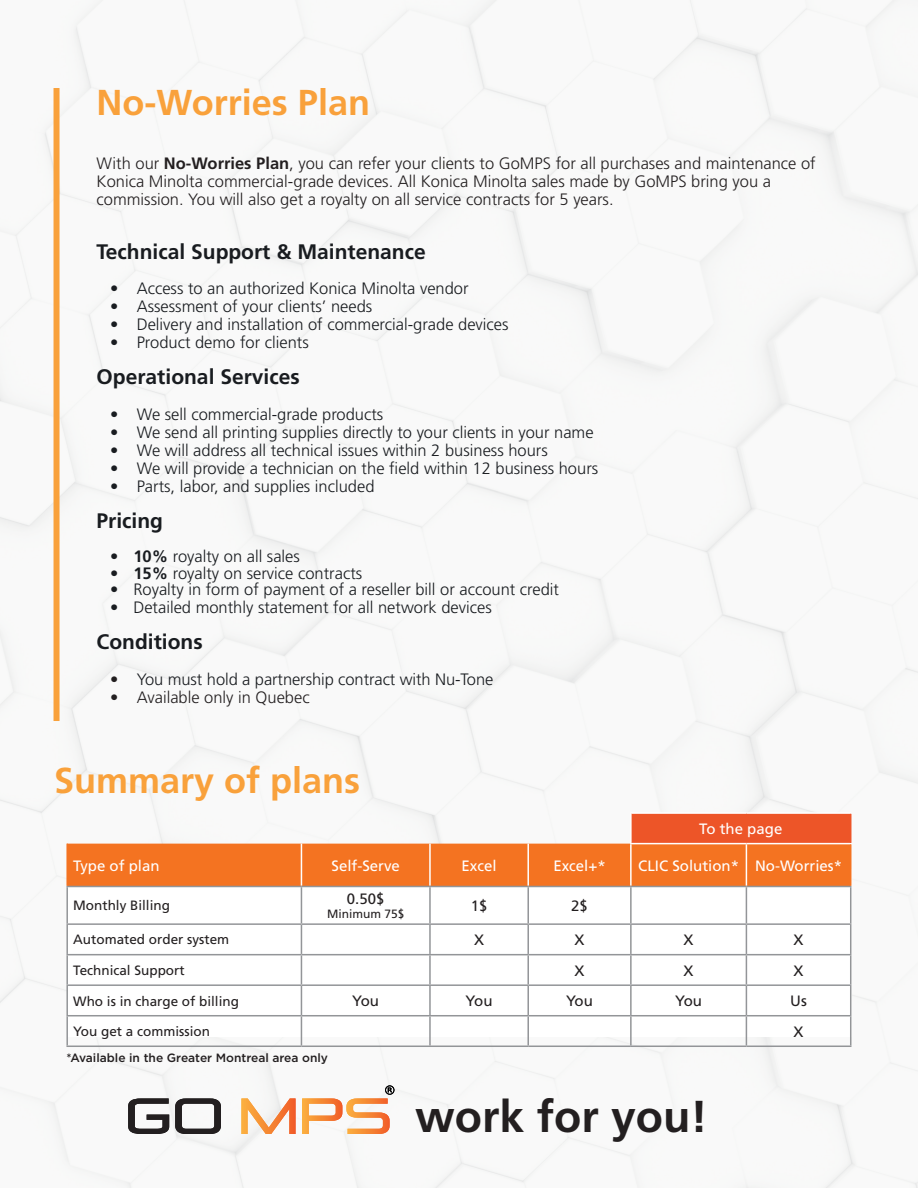
<style>
.page{position:relative;width:918px;height:1188px;background:#fff}
.page>*{position:absolute;margin:0;border:0;box-sizing:border-box;transform-origin:0 0}
.t1{font:700 44.7px "Frutiger LT Std";color:#231f20}
.t2{font:700 36px "Frutiger LT Std";color:#f9a13b}
.t3{font:700 21px "Frutiger LT Std";color:#191c20}
.t4{font:300 16.5px "Frutiger LT Std";color:#191c20}
.t5{font:300 16.5px/18px "Frutiger LT Std";color:#231f20}
.t6{font:15px "Frutiger LT Std";color:#fff}
.t7{font:15px "Frutiger LT Std";color:#231f20}
.t8{font:13.5px "Frutiger LT Std";color:#231f20}
.t9{font:500 12px "Gotham";color:#231f20}
.t10{font:12px "Frutiger LT Std";color:#231f20}
.s1{font-weight:700}
.s2{font-weight:400}
.s3{color:#231f20}
</style>
<div class="page">
<img style="left:0;top:0;width:918px;height:1188px">
<div style="left:68px;top:869px;width:784px;height:167px;background:#fff"></div>
<hr style="left:66px;top:886px;width:235px;height:1px;background:#939598">
<hr style="left:66px;top:887px;width:2px;height:36px;background:#939598">
<hr style="left:66px;top:923px;width:235px;height:2px;background:#939598">
<hr style="left:66px;top:925px;width:2px;height:29px;background:#939598">
<hr style="left:66px;top:954px;width:235px;height:1px;background:#939598">
<hr style="left:66px;top:955px;width:2px;height:29px;background:#939598">
<hr style="left:66px;top:984px;width:235px;height:2px;background:#939598">
<hr style="left:66px;top:986px;width:2px;height:29px;background:#939598">
<hr style="left:66px;top:1015px;width:235px;height:1px;background:#939598">
<hr style="left:66px;top:1016px;width:2px;height:30px;background:#939598">
<hr style="left:66px;top:1046px;width:235px;height:1px;background:#939598">
<hr style="left:66px;top:844px;width:2px;height:42px;background:#f47321">
<hr style="left:630px;top:812px;width:116px;height:2px;background:#fff">
<hr style="left:746px;top:812px;width:105px;height:2px;background:#fff">
<hr style="left:301px;top:886px;width:129px;height:1px;background:#939598">
<hr style="left:301px;top:887px;width:1px;height:36px;background:#939598">
<hr style="left:430px;top:886px;width:98px;height:1px;background:#939598">
<hr style="left:429px;top:887px;width:2px;height:36px;background:#939598">
<hr style="left:528px;top:886px;width:103px;height:1px;background:#939598">
<hr style="left:527px;top:887px;width:2px;height:36px;background:#939598">
<hr style="left:631px;top:886px;width:115px;height:1px;background:#939598">
<hr style="left:630px;top:887px;width:2px;height:36px;background:#939598">
<hr style="left:746px;top:886px;width:105px;height:1px;background:#939598">
<hr style="left:746px;top:887px;width:1px;height:36px;background:#939598">
<hr style="left:850px;top:887px;width:1px;height:36px;background:#939598">
<hr style="left:301px;top:923px;width:129px;height:2px;background:#939598">
<hr style="left:430px;top:923px;width:98px;height:2px;background:#939598">
<hr style="left:429px;top:925px;width:2px;height:29px;background:#939598">
<hr style="left:528px;top:923px;width:103px;height:2px;background:#939598">
<hr style="left:527px;top:925px;width:2px;height:29px;background:#939598">
<hr style="left:631px;top:923px;width:115px;height:2px;background:#939598">
<hr style="left:630px;top:925px;width:2px;height:29px;background:#939598">
<hr style="left:746px;top:923px;width:105px;height:2px;background:#939598">
<hr style="left:301px;top:954px;width:129px;height:1px;background:#939598">
<hr style="left:430px;top:954px;width:98px;height:1px;background:#939598">
<hr style="left:429px;top:955px;width:2px;height:29px;background:#939598">
<hr style="left:528px;top:954px;width:103px;height:1px;background:#939598">
<hr style="left:527px;top:955px;width:2px;height:29px;background:#939598">
<hr style="left:631px;top:954px;width:115px;height:1px;background:#939598">
<hr style="left:630px;top:955px;width:2px;height:29px;background:#939598">
<hr style="left:746px;top:954px;width:105px;height:1px;background:#939598">
<hr style="left:301px;top:984px;width:129px;height:2px;background:#939598">
<svg style="left:301px;top:925px;width:1px;height:90px"></svg>
<hr style="left:430px;top:984px;width:98px;height:2px;background:#939598">
<hr style="left:429px;top:986px;width:2px;height:29px;background:#939598">
<hr style="left:528px;top:984px;width:103px;height:2px;background:#939598">
<hr style="left:527px;top:986px;width:2px;height:29px;background:#939598">
<hr style="left:631px;top:984px;width:115px;height:2px;background:#939598">
<hr style="left:630px;top:986px;width:2px;height:29px;background:#939598">
<hr style="left:746px;top:984px;width:105px;height:2px;background:#939598">
<svg style="left:746px;top:925px;width:1px;height:90px"></svg>
<svg style="left:850px;top:925px;width:1px;height:90px"></svg>
<hr style="left:301px;top:1015px;width:129px;height:1px;background:#939598">
<hr style="left:301px;top:1016px;width:1px;height:30px;background:#939598">
<hr style="left:430px;top:1015px;width:98px;height:1px;background:#939598">
<hr style="left:429px;top:1016px;width:2px;height:30px;background:#939598">
<hr style="left:528px;top:1015px;width:103px;height:1px;background:#939598">
<hr style="left:527px;top:1016px;width:2px;height:30px;background:#939598">
<hr style="left:631px;top:1015px;width:115px;height:1px;background:#939598">
<hr style="left:630px;top:1016px;width:2px;height:30px;background:#939598">
<hr style="left:746px;top:1015px;width:105px;height:1px;background:#939598">
<hr style="left:746px;top:1016px;width:1px;height:30px;background:#939598">
<hr style="left:850px;top:1016px;width:1px;height:30px;background:#939598">
<hr style="left:301px;top:1046px;width:129px;height:1px;background:#939598">
<hr style="left:430px;top:1046px;width:98px;height:1px;background:#939598">
<hr style="left:528px;top:1046px;width:103px;height:1px;background:#939598">
<hr style="left:631px;top:1046px;width:115px;height:1px;background:#939598">
<hr style="left:746px;top:1046px;width:105px;height:1px;background:#939598">
<svg style="left:67px;top:814px;width:784px;height:72px"></svg>
<svg style="left:175px;top:1098px;width:46px;height:36px"></svg>
<svg style="left:241px;top:1098px;width:55px;height:36px"></svg>
<svg style="left:128px;top:1098px;width:41px;height:36px"></svg>
<svg style="left:302px;top:1085px;width:92px;height:49px"></svg>
<div style="left:54px;top:88px;width:6px;height:633px;background:#f9a13b"></div>
<h2 class="t2" style="left:97px;top:81px;width:275px">No-Worries Plan</h2>
<p class="t5" style="left:97px;top:155px;width:721px">With our <span class="s1">No-Worries Plan</span>, you can refer your clients to GoMPS for all purchases and maintenance of<br>Konica Minolta commercial-grade devices. All Konica Minolta sales made by GoMPS bring you a commission. You will also get a royalty on all service contracts for 5 years.</p>
<p class="t3" style="left:97px;top:239px;width:331px">Technical Support &amp; Maintenance</p>
<p class="t4" style="left:110px;top:278px;width:360px">• Access to an authorized Konica Minolta vendor</p>
<p class="t4" style="left:110px;top:296px;width:264px">• Assessment of your clients’ needs</p>
<p class="t4" style="left:110px;top:314px;width:400px">• Delivery and installation of commercial-grade devices</p>
<p class="t4" style="left:110px;top:332px;width:200px">• Product demo for clients</p>
<p class="t3" style="left:97px;top:364px;width:205px">Operational Services</p>
<p class="t4" style="left:110px;top:404px;width:275px">• We sell commercial-grade products</p>
<p class="t4" style="left:110px;top:422px;width:485px">• We send all printing supplies directly to your clients in your name</p>
<p class="t4" style="left:110px;top:440px;width:439px">• We will address all technical issues within 2 business hours</p>
<p class="t4" style="left:110px;top:458px;width:490px">• We will provide a technician on the field within 12 business hours</p>
<p class="t4" style="left:110px;top:476px;width:266px">• Parts, labor, and supplies included</p>
<p class="t3" style="left:97px;top:508px;width:68px">Pricing</p>
<p class="t4" style="left:110px;top:547px;width:191px"><span class="s2">•</span> <span class="s1">10%</span> royalty on all sales</p>
<p class="t4" style="left:110px;top:563px;width:254px"><span class="s2">•</span> <span class="s1">15%</span> royalty on service contracts</p>
<p class="t4" style="left:110px;top:580px;width:450px"><span class="s2">•</span> Royalty in form of payment of a reseller bill or account credit</p>
<p class="t4" style="left:110px;top:598px;width:383px"><span class="s2">•</span> Detailed monthly statement for all network devices</p>
<p class="t3" style="left:97px;top:629px;width:108px">Conditions</p>
<p class="t4" style="left:110px;top:670px;width:385px"><span class="s3">•</span> You must hold a partnership contract with Nu-Tone</p>
<p class="t5" style="left:110px;top:689px;width:201px">• Available only in Quebec</p>
<h2 class="t2" style="left:54px;top:759px;width:308px">Summary of plans</h2>
<p class="t6" style="left:699px;top:820px;width:85px">To the page</p>
<p class="t6" style="left:73px;top:857px;width:88px">Type of plan</p>
<p class="t6" style="left:332px;top:857px;width:70px">Self-Serve</p>
<p class="t6" style="left:462px;top:857px;width:37px">Excel</p>
<p class="t6" style="left:553px;top:857px;width:54px">Excel+*</p>
<p class="t6" style="left:638px;top:857px;width:205px">CLIC Solution* No-Worries*</p>
<p class="t8" style="left:73px;top:898px;width:98px">Monthly Billing</p>
<p class="t7" style="left:347px;top:890px;width:39px">0.50$</p>
<p class="t10" style="left:327px;top:907px;width:79px">Minimum 75$</p>
<p class="t7" style="left:471px;top:897px;width:18px">1$</p>
<p class="t7" style="left:571px;top:897px;width:18px">2$</p>
<p class="t8" style="left:73px;top:932px;width:158px">Automated order system</p>
<p class="t7" style="left:474px;top:931px;width:12px">X</p>
<p class="t7" style="left:575px;top:931px;width:12px">X</p>
<p class="t7" style="left:684px;top:931px;width:12px">X</p>
<p class="t7" style="left:794px;top:931px;width:12px">X</p>
<p class="t8" style="left:73px;top:962px;width:113px">Technical Support</p>
<p class="t7" style="left:575px;top:962px;width:12px">X</p>
<p class="t7" style="left:684px;top:962px;width:12px">X</p>
<p class="t7" style="left:794px;top:962px;width:12px">X</p>
<p class="t8" style="left:73px;top:993px;width:167px">Who is in charge of billing</p>
<p class="t7" style="left:352px;top:992px;width:28px">You</p>
<p class="t7" style="left:466px;top:992px;width:28px">You</p>
<p class="t7" style="left:566px;top:992px;width:28px">You</p>
<p class="t7" style="left:675px;top:992px;width:28px">You</p>
<p class="t7" style="left:790px;top:992px;width:18px">Us</p>
<p class="t8" style="left:73px;top:1023px;width:138px">You get a commission</p>
<p class="t7" style="left:794px;top:1023px;width:12px">X</p>
<p class="t9" style="left:66px;top:1050px;width:263px">*Available in the Greater Montreal area only</p>
<h1 class="t1" style="left:415px;top:1090px;width:294px">work for you!</h1>
</div>
